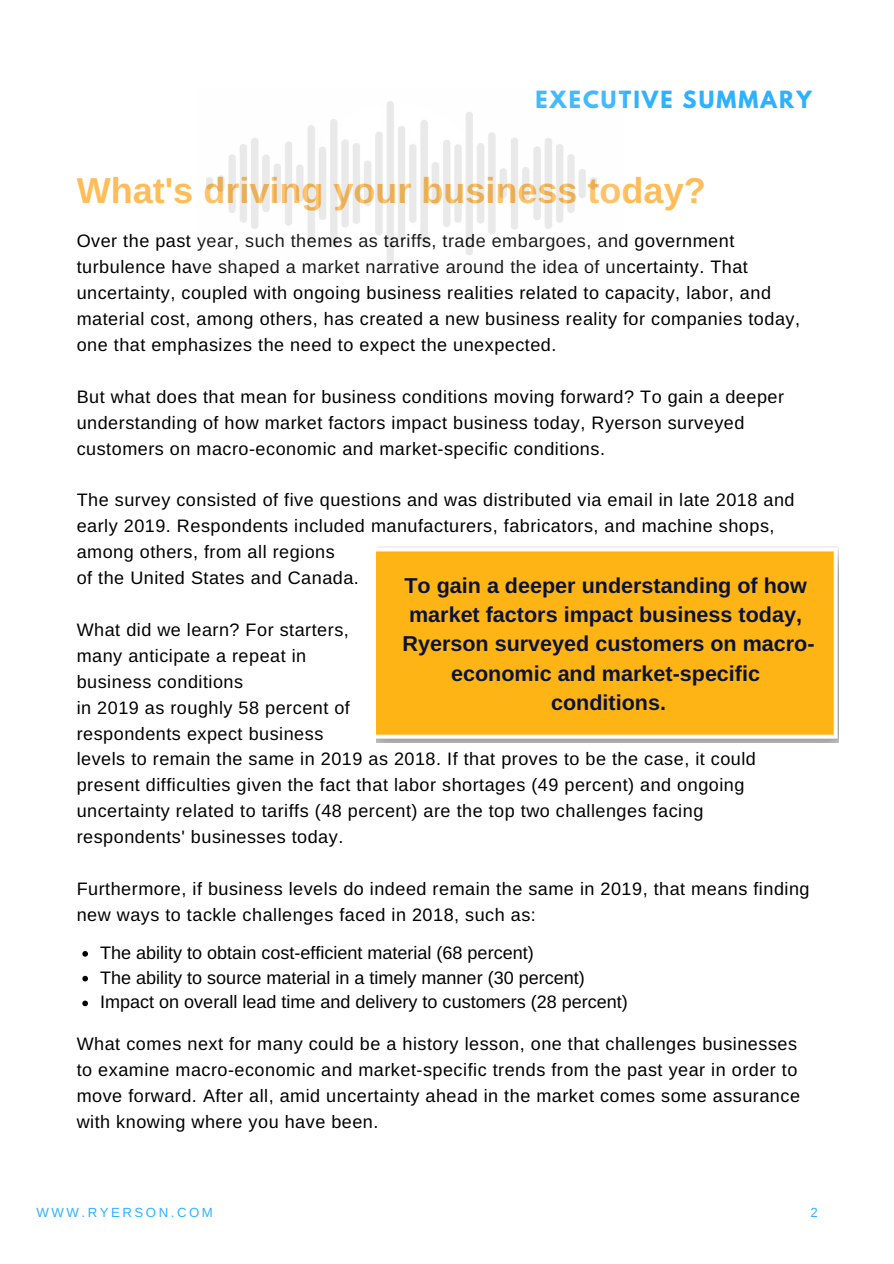
<style>
.page{position:relative;width:894px;height:1264px;background:#fff}
.page>*{position:absolute;margin:0;border:0;box-sizing:border-box;transform-origin:0 0}
.t1{font:700 36px "Arimo";color:#ffbd59}
.t2{font:700 21.6px/29.2px "Arimo";color:#0a1237;text-align:center}
.t3{font:700 21px "League Spartan";letter-spacing:.1em;color:#2eb2ff}
.t4{font:18px/26px "Arimo";letter-spacing:.03em;color:#000}
.t5{font:18px/24.8px "Arimo";color:#000}
.t6{font:13.2px "Arimo";letter-spacing:.19em;color:#2eb2ff}
</style>
<div class="page">
<img style="left:376px;top:546px;width:462px;height:196px">
<svg style="left:82px;top:951px;width:6px;height:5px"></svg>
<svg style="left:82px;top:975px;width:6px;height:6px"></svg>
<svg style="left:82px;top:1000px;width:6px;height:6px"></svg>
<img style="left:206px;top:101px;width:391px;height:165px">
<p class="t3" style="left:535px;top:89px;width:278px">EXECUTIVE SUMMARY</p>
<h1 class="t1" style="left:77px;top:170px;width:630px">What's driving your business today?</h1>
<p class="t4" style="left:77px;top:228px;width:724px">Over the past year, such themes as tariffs, trade embargoes, and government turbulence have shaped a market narrative around the idea of uncertainty. That uncertainty, coupled with ongoing business realities related to capacity, labor, and material cost, among others, has created a new business reality for companies today, one that emphasizes the need to expect the unexpected.</p>
<p class="t4" style="left:77px;top:383px;width:708px">But what does that mean for business conditions moving forward? To gain a deeper understanding of how market factors impact business today, Ryerson surveyed customers on macro-economic and market-specific conditions.</p>
<p class="t4" style="left:77px;top:487px;width:719px">The survey consisted of five questions and was distributed via email in late 2018 and early 2019. Respondents included manufacturers, fabricators, and machine shops, among others, from all regions<br>of the United States and Canada.</p>
<p class="t4" style="left:77px;top:616px;width:680px">What did we learn? For starters,<br>many anticipate a repeat in<br>business conditions<br>in 2019 as roughly 58 percent of<br>respondents expect business<br>levels to remain the same in 2019 as 2018. If that proves to be the case, it could present difficulties given the fact that labor shortages (49 percent) and ongoing uncertainty related to tariffs (48 percent) are the top two challenges facing respondents' businesses today.</p>
<p class="t4" style="left:77px;top:875px;width:734px">Furthermore, if business levels do indeed remain the same in 2019, that means finding new ways to tackle challenges faced in 2018, such as:</p>
<p class="t2" style="left:402px;top:571px;width:413px">To gain a deeper understanding of how market factors impact business today,<br>Ryerson surveyed customers on macro&shy;economic and market-specific conditions.</p>
<p class="t5" style="left:100px;top:940px;width:529px">The ability to obtain cost-efficient material (68 percent)<br>The ability to source material in a timely manner (30 percent)<br>Impact on overall lead time and delivery to customers (28 percent)</p>
<p class="t4" style="left:77px;top:1031px;width:724px">What comes next for many could be a history lesson, one that challenges businesses to examine macro-economic and market-specific trends from the past year in order to move forward. After all, amid uncertainty ahead in the market comes some assurance with knowing where you have been.</p>
<p class="t6" style="left:36px;top:1204px;width:178px">WWW.RYERSON.COM</p>
<p class="t6" style="left:810px;top:1204px;width:9px">2</p>
</div>
